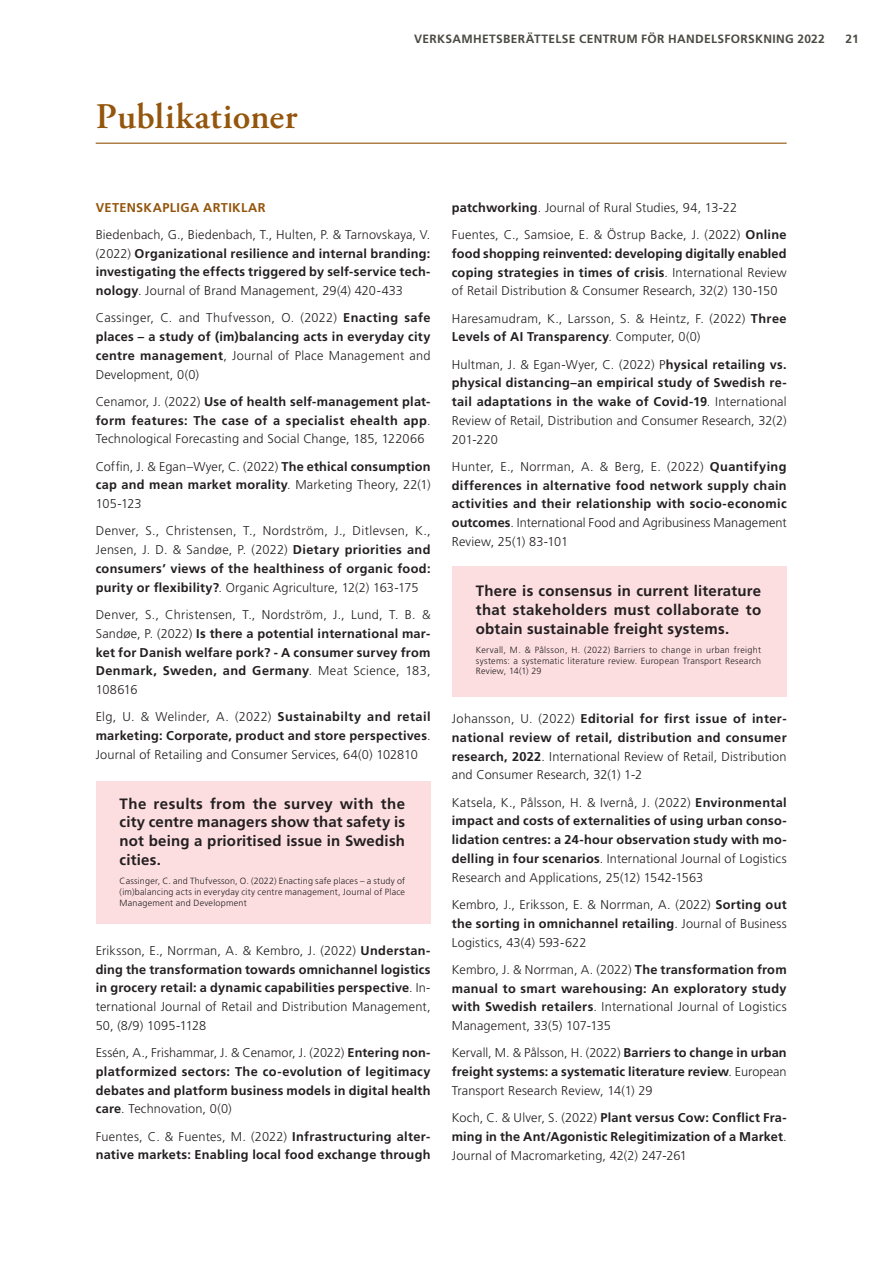
<style>
.page{position:relative;width:893px;height:1263px;background:#fff}
.page>*{position:absolute;margin:0;border:0;box-sizing:border-box;transform-origin:0 0}
.Brons_huvudrubriker{font:600 36px "Adobe Garamond Pro";letter-spacing:.01em;color:#94550c}
.Svart_Brödtext_utan{font:700 15px/18.8px "Frutiger LT Std";letter-spacing:.015em;color:#231f20;text-align:justify}
.Svart_Brödtext_utan-2{font:700 12.75px/18.8px "Frutiger LT Std";letter-spacing:.02em;color:#231f20;text-align:justify}
.Svart_Brödtext_utan-3{font:300 12.75px/18.8px "Frutiger LT Std";letter-spacing:.015em;color:#231f20;text-align:justify}
.Brons_Underrubrik_1{font:700 12.75px "Frutiger LT Std";letter-spacing:.03em;color:#94550c}
.t1{font:700 12px "Frutiger LT Std";letter-spacing:.025em;color:#4c4b43}
.Svart_Brödtext_utan-4{font:300 9px/10.8px "Frutiger LT Std";letter-spacing:.03em;color:#231f20;text-align:justify}
.s1{font-weight:300}
.s2{font-weight:700}
</style>
<div class="page">
<hr style="left:96px;top:143px;width:691px;height:1px;background:#94550c">
<div style="left:452px;top:566px;width:335px;height:131px;background:#fcdee1"></div>
<div style="left:96px;top:781px;width:335px;height:143px;background:#fcdee1"></div>
<p class="Brons_huvudrubriker" style="left:96px;top:96px;width:203px">Publikationer</p>
<p class="t1" style="left:414px;top:32px;width:412px">VERKSAMHETSBERÄTTELSE CENTRUM FÖR HANDELSFORSKNING 2022</p>
<p class="t1" style="left:846px;top:32px;width:15px">21</p>
<p class="Brons_Underrubrik_1" style="left:96px;top:200px;width:171px">VETENSKAPLIGA ARTIKLAR</p>
<p class="Svart_Brödtext_utan-2" style="left:96px;top:225px;width:336px"><span class="s1">Biedenbach, G., Biedenbach, T., Hulten, P. &amp; Tarnovskaya, V. (2022)</span> Organizational resilience and internal branding: investigating the effects triggered by self-service tech&shy;nology<span class="s1">. Journal of Brand Management, 29(4) 420-433</span></p>
<p class="Svart_Brödtext_utan-3" style="left:96px;top:309px;width:336px">Cassinger, C. and Thufvesson, O. (2022) <span class="s2">Enacting safe places – a study of (im)balancing acts in everyday city centre management</span>, Journal of Place Management and Development, 0(0)</p>
<p class="Svart_Brödtext_utan-2" style="left:96px;top:392px;width:336px"><span class="s1">Cenamor, J. (2022)</span> Use of health self-management plat&shy;form features: The case of a specialist ehealth app<span class="s1">.<br>Technological Forecasting and Social Change, 185, 122066</span></p>
<p class="Svart_Brödtext_utan-3" style="left:96px;top:457px;width:336px">Coffin, J. &amp; Egan–Wyer, C. (2022) <span class="s2">The ethical consumption cap and mean market morality</span>. Marketing Theory, 22(1)<br>105-123</p>
<p class="Svart_Brödtext_utan-3" style="left:96px;top:522px;width:336px">Denver, S., Christensen, T., Nordström, J., Ditlevsen, K., Jensen, J. D. &amp; Sandøe, P. (2022) <span class="s2">Dietary priorities and consumers’ views of the healthiness of organic food: purity or flexibility?</span>. Organic Agriculture, 12(2) 163-175</p>
<p class="Svart_Brödtext_utan-2" style="left:96px;top:605px;width:336px"><span class="s1">Denver, S., Christensen, T., Nordström, J., Lund, T. B. &amp; Sandøe, P. (2022)</span> Is there a potential international mar&shy;ket for Danish welfare pork? - A consumer survey from Denmark, Sweden, and Germany<span class="s1">. Meat Science, 183, 108616</span></p>
<p class="Svart_Brödtext_utan-3" style="left:96px;top:708px;width:336px">Elg, U. &amp; Welinder, A. (2022) <span class="s2">Sustainabilty and retail marketing: Corporate, product and store perspectives</span>.<br>Journal of Retailing and Consumer Services, 64(0) 102810</p>
<p class="Svart_Brödtext_utan" style="left:120px;top:794px;width:287px">The results from the survey with the city centre managers show that safety is not being a prioritised issue in Swedish cities.</p>
<p class="Svart_Brödtext_utan-4" style="left:120px;top:876px;width:287px">Cassinger, C. and Thufvesson, O. (2022) Enacting safe places – a study of (im)balancing acts in everyday city centre management, Journal of Place Management and Development</p>
<p class="Svart_Brödtext_utan-3" style="left:96px;top:941px;width:336px">Eriksson, E., Norrman, A. &amp; Kembro, J. (2022) <span class="s2">Understan&shy;ding the transformation towards omnichannel logistics in grocery retail: a dynamic capabilities perspective</span>. In&shy;ternational Journal of Retail and Distribution Management, 50, (8/9) 1095-1128</p>
<p class="Svart_Brödtext_utan-2" style="left:96px;top:1043px;width:336px"><span class="s1">Essén, A., Frishammar, J. &amp; Cenamor, J. (2022)</span> Entering non&shy;platformized sectors: The co-evolution of legitimacy debates and platform business models in digital health care<span class="s1">. Technovation, 0(0)</span></p>
<p class="Svart_Brödtext_utan-2" style="left:96px;top:1127px;width:336px"><span class="s1">Fuentes, C. &amp; Fuentes, M. (2022)</span> Infrastructuring alter&shy;native markets: Enabling local food exchange through</p>
<p class="Svart_Brödtext_utan-3" style="left:452px;top:198px;width:287px"><span class="s2">patchworking</span>. Journal of Rural Studies, 94, 13-22</p>
<p class="Svart_Brödtext_utan-3" style="left:452px;top:225px;width:336px">Fuentes, C., Samsioe, E. &amp; Östrup Backe, J. (2022) <span class="s2">Online food shopping reinvented: developing digitally enabled coping strategies in times of crisis</span>. International Review of Retail Distribution &amp; Consumer Research, 32(2) 130-150</p>
<p class="Svart_Brödtext_utan-3" style="left:452px;top:309px;width:336px">Haresamudram, K., Larsson, S. &amp; Heintz, F. (2022) <span class="s2">Three<br>Levels of AI Transparency</span>. Computer, 0(0)</p>
<p class="Svart_Brödtext_utan-3" style="left:452px;top:355px;width:336px">Hultman, J. &amp; Egan-Wyer, C. (2022) P<span class="s2">hysical retailing vs. physical distancing–an empirical study of Swedish re&shy;tail adaptations in the wake of Covid-19</span>. International Review of Retail, Distribution and Consumer Research, 32(2)<br>201-220</p>
<p class="Svart_Brödtext_utan-2" style="left:452px;top:457px;width:336px"><span class="s1">Hunter, E., Norrman, A. &amp; Berg, E. (2022)</span> Quantifying differences in alternative food network supply chain activities and their relationship with socio-economic outcomes<span class="s1">. International Food and Agribusiness Management Review, 25(1) 83-101</span></p>
<p class="Svart_Brödtext_utan" style="left:476px;top:581px;width:287px">There is consensus in current literature that stakeholders must collaborate to obtain sustainable freight systems.</p>
<p class="Svart_Brödtext_utan-4" style="left:476px;top:644px;width:287px">Kervall, M. &amp; Pålsson, H. (2022) Barriers to change in urban freight systems: a systematic literature review. European Transport Research Review, 14(1) 29</p>
<p class="Svart_Brödtext_utan-2" style="left:452px;top:709px;width:336px"><span class="s1">Johansson, U. (2022)</span> Editorial for first issue of inter&shy;national review of retail, distribution and consumer research, 2022<span class="s1">. International Review of Retail, Distribution and Consumer Research, 32(1) 1-2</span></p>
<p class="Svart_Brödtext_utan-2" style="left:452px;top:793px;width:336px"><span class="s1">Katsela, K., Pålsson, H. &amp; Ivernå, J. (2022)</span> Environmental impact and costs of externalities of using urban conso&shy;lidation centres: a 24-hour observation study with mo&shy;delling in four scenarios<span class="s1">. International Journal of Logistics Research and Applications, 25(12) 1542-1563</span></p>
<p class="Svart_Brödtext_utan-3" style="left:452px;top:895px;width:336px">Kembro, J., Eriksson, E. &amp; Norrman, A. (2022) <span class="s2">Sorting out the sorting in omnichannel retailing</span>. Journal of Business Logistics, 43(4) 593-622</p>
<p class="Svart_Brödtext_utan-2" style="left:452px;top:960px;width:336px"><span class="s1">Kembro, J. &amp; Norrman, A. (2022)</span> The transformation from manual to smart warehousing: An exploratory study with Swedish retailers<span class="s1">. International Journal of Logistics Management, 33(5) 107-135</span></p>
<p class="Svart_Brödtext_utan-3" style="left:452px;top:1044px;width:336px">Kervall, M. &amp; Pålsson, H. (2022) <span class="s2">Barriers to change in urban freight systems: a systematic literature review</span>. European Transport Research Review, 14(1) 29</p>
<p class="Svart_Brödtext_utan-2" style="left:452px;top:1108px;width:336px"><span class="s1">Koch, C. &amp; Ulver, S. (2022)</span> Plant versus Cow: Conflict Fra&shy;ming in the Ant/Agonistic Relegitimization of a Market<span class="s1">.<br>Journal of Macromarketing, 42(2) 247-261</span></p>
</div>
